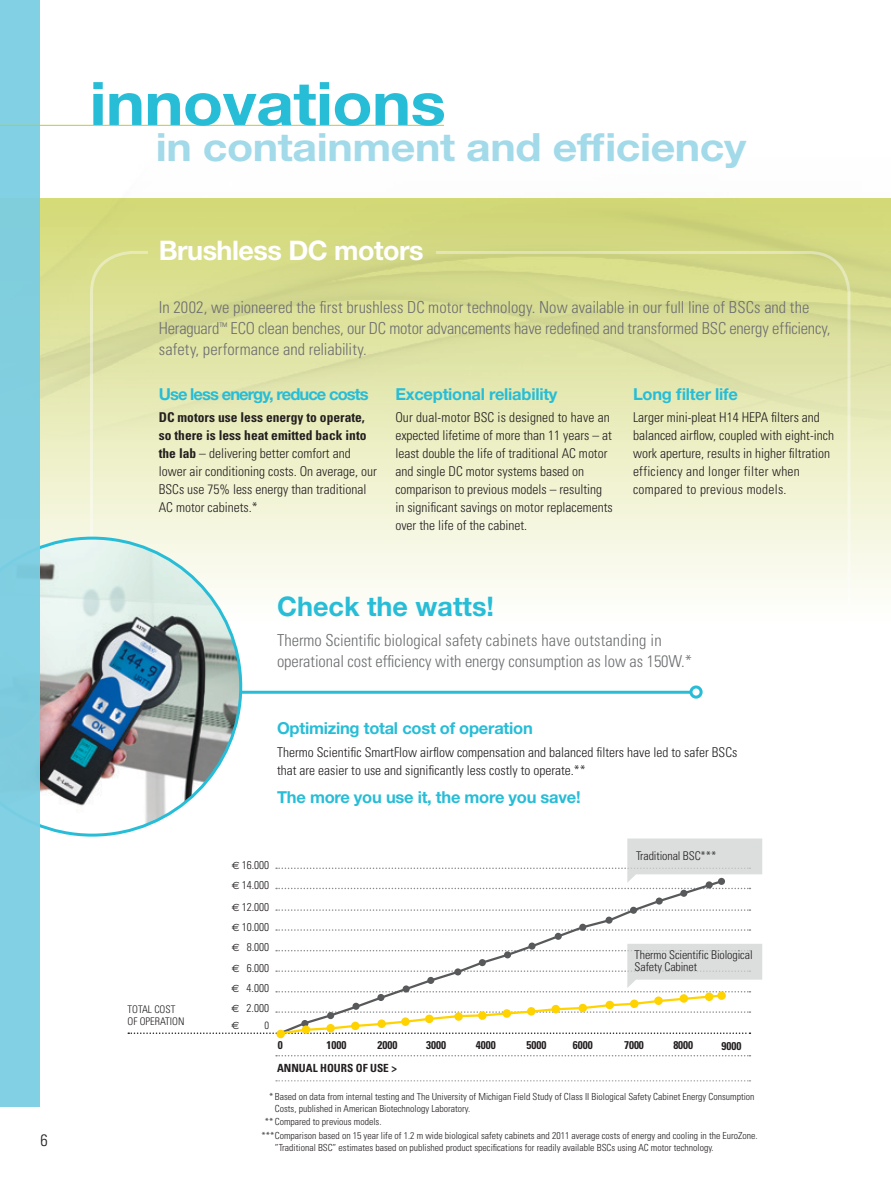
<style>
.page{position:relative;width:891px;height:1188px;background:#fff}
.page>*{position:absolute;margin:0;border:0;box-sizing:border-box;transform-origin:0 0}
.t1{font:700 60px "Helvetica Neue LT Std";letter-spacing:-.01em;color:#28bdd7;scale:1.1 1}
.t2{font:700 39px "Helvetica Neue LT Std";letter-spacing:-.01em;color:#a2dae9;scale:1.1 1}
.t3{font:700 27px "Helvetica Neue LT Std";letter-spacing:-.02em;color:#fff}
.t4{font:700 27px "Helvetica Neue LT Std";color:#28bdd7}
.Grey_callout_text{font:300 condensed 16.5px/21px "Univers LT Std";letter-spacing:-.005em;color:#6d6f71}
.T3{font:700 16.5px "Helvetica Neue LT Std";letter-spacing:-.015em;color:#28bdd7}
.T3-2{font:700 16.5px "Helvetica Neue LT Std";letter-spacing:-.055em;color:#28bdd7}
.t5{font:300 condensed 16.5px "Univers LT Std";color:#231f20}
.body_copy{font:300 condensed 13.5px/18px "Univers LT Std";color:#231f20}
.t6{font:300 condensed 12px/12px "Univers LT Std";letter-spacing:-.01em;color:#231f20}
.t7{font:700 condensed 11.25px "Univers LT Std";color:#231f20}
.t8{font:300 condensed 11.25px "Univers LT Std";color:#231f20}
.t9{font:300 condensed 10.5px/12px "Univers LT Std";color:#231f20}
.t10{font:10.5px "Euro Sans";color:#231f20}
.Footnote{font:300 condensed 9.75px/12px "Univers LT Std";color:#231f20}
.s1{font-weight:700}
.s2{font-family:"Euro Sans";font-weight:400;font-stretch:normal;font-size:10.5px}
</style>
<div class="page">
<hr style="left:232px;top:691px;width:461px;height:3px;background:#28bdd7">
<svg style="left:40px;top:445px;width:851px;height:148px;background:#f3f5db"></svg>
<div style="left:90px;top:251px;width:760px;height:485px;border:3px solid #fff;border-radius:40px"></div>
<svg style="left:40px;top:537px;width:202px;height:300px"></svg>
<div style="left:0;top:0;width:40px;height:1107px;background:#7ccee2"></div>
<svg style="left:276px;top:1080px;width:474px;height:2px"></svg>
<svg style="left:276px;top:909px;width:474px;height:2px"></svg>
<svg style="left:276px;top:929px;width:474px;height:2px"></svg>
<svg style="left:276px;top:1055px;width:474px;height:1px"></svg>
<svg style="left:279px;top:889px;width:446px;height:55px"></svg>
<svg style="left:276px;top:1030px;width:9px;height:8px"></svg>
<svg style="left:128px;top:944px;width:634px;height:92px"></svg>
<svg style="left:276px;top:838px;width:486px;height:51px"></svg>
<hr style="left:0;top:125px;width:444px;height:1px;background:#c2cd23">
<div style="left:689px;top:686px;width:14px;height:13px;border:3px solid #28bdd7;border-radius:50%"></div>
<p class="t5" style="left:40px;top:1130px;width:9px">6</p>
<p class="t1" style="left:90px;top:66px;width:325px">innovations</p>
<p class="t2" style="left:156px;top:123px;width:538px">in containment and efficiency</p>
<p class="t3" style="left:159px;top:233px;width:266px">Brushless DC motors</p>
<p class="Grey_callout_text" style="left:159px;top:297px;width:673px">In 2002, we pioneered the first brushless DC motor technology. Now available in our full line of BSCs and the<br>Heraguard<sup>™</sup> ECO clean benches, our DC motor advancements have redefined and transformed BSC energy efficiency, safety, performance and reliability.</p>
<p class="T3-2" style="left:159px;top:384px;width:211px">Use less energy, reduce costs</p>
<p class="body_copy" style="left:159px;top:409px;width:220px"><span class="s1">DC motors use less energy to operate, so there is less heat emitted back into the lab</span> – delivering better comfort and lower air conditioning costs. On average, our BSCs use 75% less energy than traditional AC motor cabinets.*</p>
<p class="T3" style="left:395px;top:384px;width:164px">Exceptional reliability</p>
<p class="body_copy" style="left:395px;top:409px;width:219px">Our dual-motor BSC is designed to have an expected lifetime of more than 11 years – at least double the life of traditional AC motor and single DC motor systems based on comparison to previous models – resulting in significant savings on motor replacements over the life of the cabinet.</p>
<p class="T3" style="left:633px;top:384px;width:106px">Long filter life</p>
<p class="body_copy" style="left:633px;top:409px;width:202px">Larger mini-pleat H14 HEPA filters and balanced airflow, coupled with eight-inch work aperture, results in higher filtration efficiency and longer filter when compared to previous models.</p>
<p class="t4" style="left:277px;top:589px;width:219px">Check the watts!</p>
<p class="Grey_callout_text" style="left:277px;top:629px;width:417px">Thermo Scientific biological safety cabinets have outstanding in operational cost efficiency with energy consumption as low as 150W.*</p>
<p class="t9" style="left:128px;top:1003px;width:59px">TOTAL COST<br>OF OPERATION</p>
<p class="T3" style="left:277px;top:718px;width:257px">Optimizing total cost of operation</p>
<p class="body_copy" style="left:277px;top:743px;width:462px">Thermo Scientific SmartFlow airflow compensation and balanced filters have led to safer BSCs that are easier to use and significantly less costly to operate.**</p>
<p class="T3" style="left:277px;top:787px;width:305px">The more you use it, the more you save!</p>
<p class="t8" style="left:232px;top:858px;width:39px"><span class="s2">$</span> 16.000</p>
<p class="t8" style="left:232px;top:879px;width:39px"><span class="s2">$</span> 14.000</p>
<p class="t8" style="left:232px;top:900px;width:39px"><span class="s2">$</span> 12.000</p>
<p class="t8" style="left:232px;top:920px;width:39px"><span class="s2">$</span> 10.000</p>
<p class="t8" style="left:232px;top:941px;width:39px"><span class="s2">$</span> 8.000</p>
<p class="t8" style="left:232px;top:962px;width:39px"><span class="s2">$</span> 6.000</p>
<p class="t8" style="left:232px;top:981px;width:39px"><span class="s2">$</span> 4.000</p>
<p class="t8" style="left:232px;top:1001px;width:39px"><span class="s2">$</span> 2.000</p>
<p class="t10" style="left:232px;top:1019px;width:9px">$</p>
<p class="t9" style="left:264px;top:1020px;width:6px">0</p>
<p class="t6" style="left:636px;top:850px;width:82px">Traditional BSC***</p>
<p class="t6" style="left:635px;top:949px;width:120px">Thermo Scientific Biological<br>Safety Cabinet</p>
<p class="t7" style="left:278px;top:1039px;width:6px">0</p>
<p class="t7" style="left:277px;top:1061px;width:121px">ANNUAL HOURS OF USE &gt;</p>
<p class="t7" style="left:326px;top:1039px;width:21px">1000</p>
<p class="t7" style="left:377px;top:1039px;width:21px">2000</p>
<p class="t7" style="left:426px;top:1039px;width:21px">3000</p>
<p class="t7" style="left:476px;top:1039px;width:21px">4000</p>
<p class="t7" style="left:527px;top:1039px;width:21px">5000</p>
<p class="t7" style="left:573px;top:1039px;width:21px">6000</p>
<p class="t7" style="left:624px;top:1039px;width:21px">7000</p>
<p class="t7" style="left:673px;top:1039px;width:21px">8000</p>
<p class="t7" style="left:722px;top:1039px;width:21px">9000</p>
<p class="Footnote" style="left:275px;top:1090px;width:481px;text-indent:-6px">* Based on data from internal testing and The University of Michigan Field Study of Class II Biological Safety Cabinet Energy Consumption<br>Costs, published in American Biotechnology Laboratory.</p>
<p class="Footnote" style="left:265px;top:1116px;width:118px">** Compared to previous models.</p>
<p class="Footnote" style="left:275px;top:1129px;width:484px;text-indent:-14px">***Comparison based on 15 year life of 1.2 m wide biological safety cabinets and 2011 average costs of energy and cooling in the EuroZone. ”Traditional BSC” estimates based on published product specifications for readily available BSCs using AC motor technology.</p>
</div>
